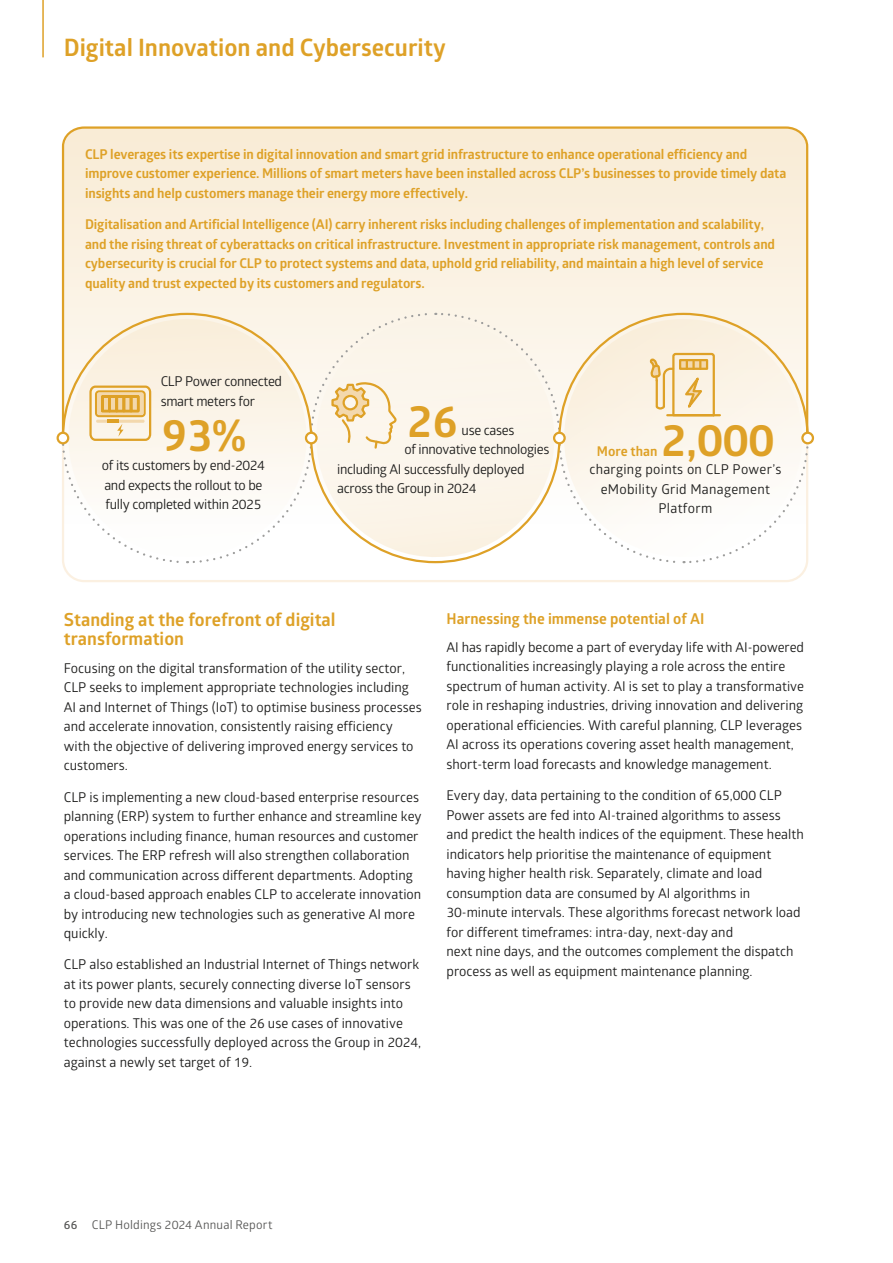
<style>
.page{position:relative;width:893px;height:1263px;background:#fff}
.page>*{position:absolute;margin:0;border:0;box-sizing:border-box;transform-origin:0 0}
.t1{font:700 45px "Glober";color:#dea127}
.t2{font:700 24px "Glober";color:#dea127}
.t3{font:700 18px/19.5px "Glober";color:#dea127}
.t4{font:700 15px "Glober";color:#dea127}
.t5{font:13.5px/19.5px "Glober";color:#1c1c1b}
.t6{font:700 13.5px/19.5px "Glober";letter-spacing:-.01em;color:#dea127}
.t7{font:13.5px/19.5px "Glober";letter-spacing:-.025em;color:#1c1c1b}
.t8{font:13.5px/19.5px "Glober";letter-spacing:.02em;color:#1c1c1b;text-align:center}
.t9{font:12px "Glober";letter-spacing:.015em;color:#575756}
.s1{font-weight:600}
</style>
<div class="page">
<svg style="left:67px;top:564px;width:741px;height:18px"></svg>
<svg style="left:56px;top:432px;width:243px;height:142px"></svg>
<svg style="left:299px;top:564px;width:272px;height:10px"></svg>
<div style="left:58px;top:433px;width:10px;height:10px;background:#fff;border-radius:50%"></div>
<div style="left:57px;top:432px;width:12px;height:12px;border:2px solid #dea127;border-radius:50%"></div>
<div style="left:801px;top:432px;width:13px;height:12px;border:2px solid #dea127;border-radius:50%"></div>
<svg style="left:61px;top:126px;width:748px;height:186px;background:#f9eedc"></svg>
<svg style="left:61px;top:312px;width:749px;height:252px"></svg>
<hr style="left:42px;top:0;width:2px;height:57px;background:#dea127">
<h2 class="t2" style="left:64px;top:30px;width:384px">Digital Innovation and Cybersecurity</h2>
<p class="t6" style="left:85px;top:144px;width:703px">CLP leverages its expertise in digital innovation and smart grid infrastructure to enhance operational efficiency and improve customer experience. Millions of smart meters have been installed across CLP’s businesses to provide timely data insights and help customers manage their energy more effectively.</p>
<p class="t6" style="left:85px;top:215px;width:692px">Digitalisation and Artificial Intelligence (AI) carry inherent risks including challenges of implementation and scalability, and the rising threat of cyberattacks on critical infrastructure. Investment in appropriate risk management, controls and cybersecurity is crucial for CLP to protect systems and data, uphold grid reliability, and maintain a high level of service quality and trust expected by its customers and regulators.</p>
<p class="t7" style="left:161px;top:371px;width:123px">CLP Power connected smart meters for</p>
<h1 class="t1" style="left:161px;top:403px;width:87px">93%</h1>
<p class="t7" style="left:102px;top:455px;width:164px">of its customers by end-2024 and expects the rollout to be fully completed within 2025</p>
<h1 class="t1" style="left:406px;top:389px;width:53px">26</h1>
<p class="t7" style="left:462px;top:419px;width:54px">use cases</p>
<p class="t7" style="left:404px;top:439px;width:146px">of innovative technologies</p>
<p class="t7" style="left:337px;top:458px;width:189px">including AI successfully deployed</p>
<p class="t7" style="left:337px;top:478px;width:141px">across the Group in 2024</p>
<h1 class="t1" style="left:660px;top:408px;width:115px">2,000</h1>
<p class="t8" style="left:589px;top:459px;width:193px">charging points on CLP Power’s eMobility Grid Management<br>Platform</p>
<p class="t6" style="left:597px;top:441px;width:62px">More than</p>
<h3 class="t3" style="left:64px;top:609px;width:273px">Standing at the forefront of digital transformation</h3>
<p class="t5" style="left:64px;top:657px;width:359px">Focusing on the digital transformation of the utility sector, CLP seeks to implement appropriate technologies including AI and Internet of Things (IoT) to optimise business processes and accelerate innovation, consistently raising efficiency with the objective of delivering improved energy services to customers.</p>
<p class="t5" style="left:64px;top:786px;width:359px">CLP is implementing a new cloud-based enterprise resources planning (ERP) system to further enhance and streamline key operations including finance, human resources and customer services. The ERP refresh will also strengthen collaboration and communication across different departments. Adopting a cloud-based approach enables CLP to accelerate innovation by introducing new technologies such as generative AI more quickly.</p>
<p class="t5" style="left:64px;top:954px;width:359px">CLP also established an Industrial Internet of Things network at its power plants, securely connecting diverse IoT sensors to provide new data dimensions and valuable insights into operations. This was one of the 26 use cases of innovative technologies successfully deployed across the Group in 2024, against a newly set target of 19.</p>
<p class="t4" style="left:446px;top:608px;width:259px">Harnessing the immense potential of AI</p>
<p class="t5" style="left:446px;top:637px;width:359px">AI has rapidly become a part of everyday life with AI-powered functionalities increasingly playing a role across the entire spectrum of human activity. AI is set to play a transformative role in reshaping industries, driving innovation and delivering operational efficiencies. With careful planning, CLP leverages AI across its operations covering asset health management, short-term load forecasts and knowledge management.</p>
<p class="t5" style="left:446px;top:785px;width:359px">Every day, data pertaining to the condition of 65,000 CLP Power assets are fed into AI-trained algorithms to assess and predict the health indices of the equipment. These health indicators help prioritise the maintenance of equipment having higher health risk. Separately, climate and load consumption data are consumed by AI algorithms in 30-minute intervals. These algorithms forecast network load for different timeframes: intra-day, next-day and<br>next nine days, and the outcomes complement the dispatch process as well as equipment maintenance planning.</p>
<p class="t9" style="left:64px;top:1217px;width:210px"><span class="s1">66</span> CLP Holdings 2024 Annual Report</p>
</div>
